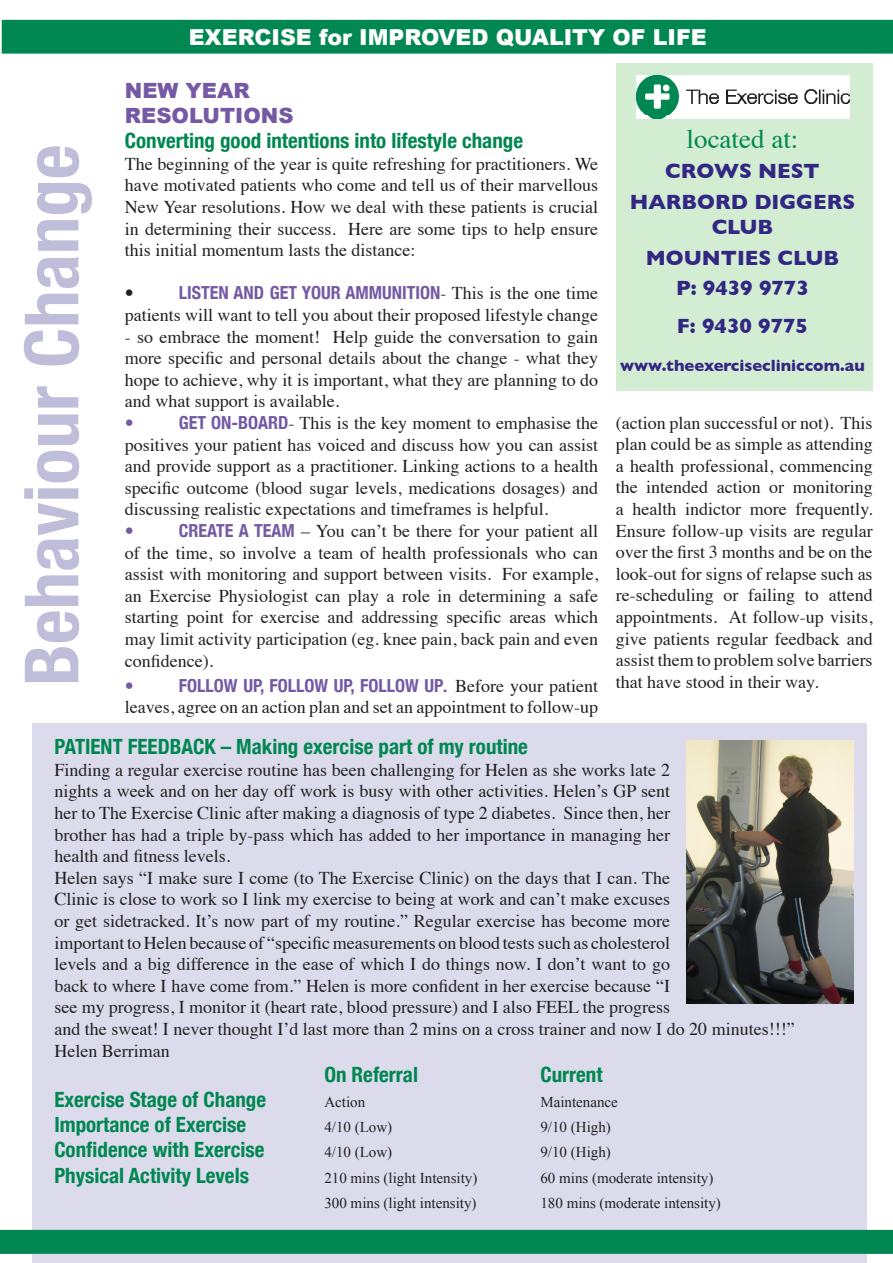
<style>
.page{position:relative;width:893px;height:1263px;background:#fff}
.page>*{position:absolute;margin:0;border:0;box-sizing:border-box;transform-origin:0 0}
.t1{font:700 condensed 75px "Helvetica Neue";color:#bebeda}
.t2{font:27px "Times";color:#008751}
.t3{font:900 22.05px "Arial";color:#fff}
.t4{font:700 condensed 21px "Helvetica Neue";color:#008751}
.t5{font:700 21px/25.2px "Gill Sans";color:#322783;text-align:center}
.t6{font:700 condensed 21px "Helvetica Neue";color:#008752}
.t7{font:900 21px "Arial";color:#7459a5}
.t8{font:18px/21.6px "Times";color:#231f20;text-align:justify}
.t9{font:700 condensed 18px "Helvetica Neue";color:#7459a5}
.t10{font:700 condensed 18px "Helvetica Neue";color:#231f20}
.t11{font:700 16.5px "Gill Sans";color:#322783}
.t12{font:15px "Times New Roman";color:#231f20}
.s1{font-family:"Helvetica Neue";font-weight:700;font-stretch:condensed;color:#7459a5}
.s2{font-family:"Haettenschweiler";font-size:21px;color:#7459a5}
</style>
<div class="page">
<div style="left:32px;top:723px;width:835px;height:540px;background:#dbdbeb"></div>
<div style="left:2px;top:20px;width:891px;height:34px;background:#008752"></div>
<div style="left:616px;top:63px;width:257px;height:327px;background:#d3edd2"></div>
<img style="left:687px;top:741px;width:166px;height:263px">
<img style="left:636px;top:76px;width:213px;height:42px">
<div style="left:0;top:1230px;width:893px;height:24px;background:#008752"></div>
<p class="t3" style="left:189px;top:25px;width:519px">EXERCISE for IMPROVED QUALITY OF LIFE</p>
<p class="t7" style="left:125px;top:79px;width:126px">NEW YEAR</p>
<p class="t7" style="left:125px;top:104px;width:170px">RESOLUTIONS</p>
<p class="t6" style="left:125px;top:128px;width:400px">Converting good intentions into lifestyle change</p>
<p class="t8" style="left:125px;top:151px;width:475px">The beginning of the year is quite refreshing for practitioners. We have motivated patients who come and tell us of their marvellous New Year resolutions. How we deal with these patients is crucial in determining their success. Here are some tips to help ensure this initial momentum lasts the distance:</p>
<p class="t10" style="left:125px;top:282px;width:10px">•</p>
<p class="t2" style="left:687px;top:114px;width:113px">located at:</p>
<p class="t5" style="left:665px;top:159px;width:156px">CROWS NEST</p>
<p class="t5" style="left:630px;top:189px;width:227px">HARBORD DIGGERS<br>CLUB</p>
<p class="t5" style="left:646px;top:245px;width:195px">MOUNTIES CLUB</p>
<p class="t5" style="left:676px;top:276px;width:134px">P: 9439 9773</p>
<p class="t5" style="left:677px;top:313px;width:133px">F: 9430 9775</p>
<p class="t11" style="left:620px;top:356px;width:246px">www.theexercisecliniccom.au</p>
<p class="t1" style="left:6px;top:686px;width:543px;rotate:-90deg">Behaviour Change</p>
<p class="t8" style="left:125px;top:281px;width:475px;text-align:right"><span class="s1">LISTEN AND GET YOUR AMMUNITION</span>- This is the one time patients will want to tell you about their proposed lifestyle change</p>
<p class="t8" style="left:125px;top:324px;width:475px">- so embrace the moment! Help guide the conversation to gain more specific and personal details about the change - what they hope to achieve, why it is important, what they are planning to do and what support is available.</p>
<p class="t9" style="left:125px;top:412px;width:10px">•</p>
<p class="t8" style="left:125px;top:411px;width:475px;text-indent:54px"><span class="s1">GET ON-BOARD</span>- This is the key moment to emphasise the positives your patient has voiced and discuss how you can assist and provide support as a practitioner. Linking actions to a health specific outcome (blood sugar levels, medications dosages) and discussing realistic expectations and timeframes is helpful.</p>
<p class="t9" style="left:125px;top:520px;width:10px">•</p>
<p class="t8" style="left:616px;top:410px;width:258px">(action plan successful or not). This plan could be as simple as attending a health professional, commencing the intended action or monitoring a health indictor more frequently.<br>Ensure follow-up visits are regular over the first 3 months and be on the look-out for signs of relapse such as re-scheduling or failing to attend appointments. At follow-up visits, give patients regular feedback and assist them to problem solve barriers that have stood in their way.</p>
<p class="t8" style="left:125px;top:519px;width:475px;text-indent:54px"><span class="s1">CREATE A TEAM</span> – You can’t be there for your patient all of the time, so involve a team of health professionals who can assist with monitoring and support between visits. For example, an Exercise Physiologist can play a role in determining a safe starting point for exercise and addressing specific areas which may limit activity participation (eg. knee pain, back pain and even confidence).</p>
<p class="t9" style="left:125px;top:674px;width:10px">•</p>
<p class="t8" style="left:125px;top:673px;width:475px;text-align:right"><span class="s1">FOLLOW UP, FOLLOW UP, FOLLOW UP</span><span class="s2">.</span> Before your patient<br>leaves, agree on an action plan and set an appointment to follow-up</p>
<p class="t4" style="left:54px;top:734px;width:475px">PATIENT FEEDBACK – Making exercise part of my routine</p>
<p class="t8" style="left:54px;top:757px;width:617px">Finding a regular exercise routine has been challenging for Helen as she works late 2 nights a week and on her day off work is busy with other activities. Helen’s GP sent her to The Exercise Clinic after making a diagnosis of type 2 diabetes. Since then, her brother has had a triple by-pass which has added to her importance in managing her health and fitness levels.</p>
<p class="t8" style="left:54px;top:865px;width:742px;text-align:left">Helen says “I make sure I come (to The Exercise Clinic) on the days that I can. The<br>Clinic is close to work so I link my exercise to being at work and can’t make excuses<br>or get sidetracked. It’s now part of my routine.” Regular exercise has become more<br>important to Helen because of “specific measurements on blood tests such as cholesterol<br>levels and a big difference in the ease of which I do things now. I don’t want to go<br>back to where I have come from.” Helen is more confident in her exercise because “I<br>see my progress, I monitor it (heart rate, blood pressure) and I also FEEL the progress<br>and the sweat! I never thought I’d last more than 2 mins on a cross trainer and now I do 20 minutes!!!”</p>
<p class="t8" style="left:54px;top:1038px;width:117px">Helen Berriman</p>
<p class="t4" style="left:324px;top:1062px;width:95px">On Referral</p>
<p class="t4" style="left:540px;top:1062px;width:64px">Current</p>
<p class="t4" style="left:54px;top:1087px;width:213px">Exercise Stage of Change</p>
<p class="t12" style="left:324px;top:1093px;width:42px">Action</p>
<p class="t12" style="left:540px;top:1093px;width:79px">Maintenance</p>
<p class="t4" style="left:54px;top:1112px;width:193px">Importance of Exercise</p>
<p class="t12" style="left:324px;top:1118px;width:69px">4/10 (Low)</p>
<p class="t12" style="left:540px;top:1118px;width:72px">9/10 (High)</p>
<p class="t4" style="left:54px;top:1137px;width:212px">Confidence with Exercise</p>
<p class="t12" style="left:324px;top:1144px;width:69px">4/10 (Low)</p>
<p class="t12" style="left:540px;top:1144px;width:72px">9/10 (High)</p>
<p class="t4" style="left:54px;top:1162px;width:196px">Physical Activity Levels</p>
<p class="t12" style="left:324px;top:1169px;width:154px">210 mins (light Intensity)</p>
<p class="t12" style="left:540px;top:1169px;width:174px">60 mins (moderate intensity)</p>
<p class="t12" style="left:324px;top:1194px;width:154px">300 mins (light intensity)</p>
<p class="t12" style="left:540px;top:1194px;width:182px">180 mins (moderate intensity)</p>
</div>
